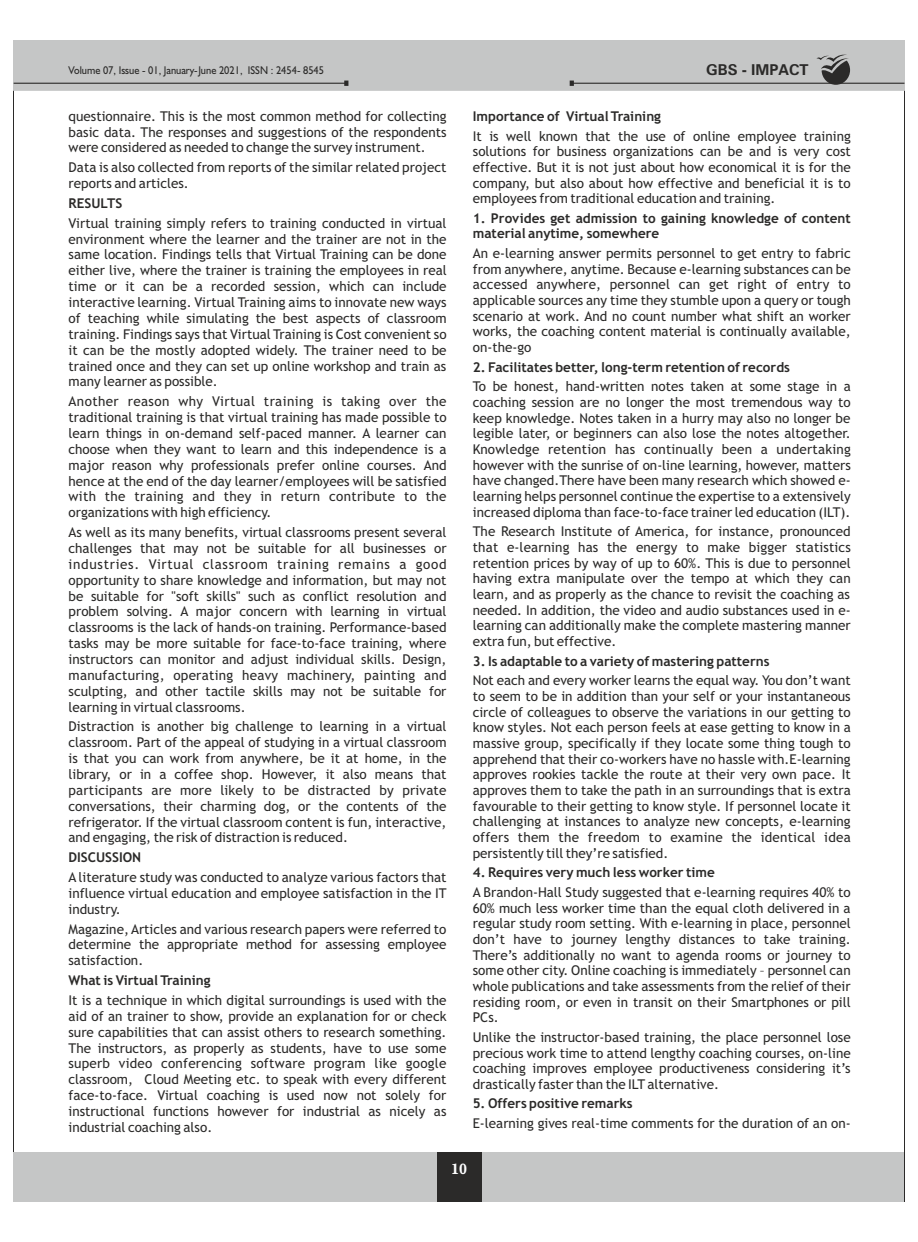
<style>
.page{position:relative;width:918px;height:1242px;background:#fff}
.page>*{position:absolute;margin:0;border:0;box-sizing:border-box;transform-origin:0 0}
.t1{font:700 15px "Zurich BT";color:#2b2a29}
.t2{font:700 15px "Aldine 721 BT";color:#fefefe;scale:1.06 1}
.t3{font:13.5px/15.9px "Trebuchet MS";color:#2b2a29;text-align:justify}
.t4{font:700 13.5px/15.8px "Trebuchet MS";color:#2b2a29}
.t5{font:11.25px "Humanist 521 BT";color:#2b2a29;scale:.92 1}
</style>
<div class="page">
<div style="left:14px;top:1152px;width:890px;height:50px;background:#c5c6c6"></div>
<div style="left:437px;top:1152px;width:44px;height:50px;background:#2b2a29"></div>
<div style="left:13px;top:40px;width:892px;height:51px;background:#c5c6c6"></div>
<p class="t5" style="left:69px;top:66px;width:279px">Volume 07, Issue - 01, January-June 2021, ISSN : 2454- 8545</p>
<p class="t1" style="left:706px;top:64px;width:104px">GBS - IMPACT</p>
<p class="t3" style="left:69px;top:109px;width:379px">questionnaire. This is the most common method for collecting basic data. The responses and suggestions of the respondents were considered as needed to change the survey instrument.</p>
<p class="t3" style="left:69px;top:161px;width:380px">Data is also collected from reports of the similar related project reports and articles.</p>
<p class="t4" style="left:69px;top:196px;width:55px">RESULTS</p>
<p class="t3" style="left:69px;top:216px;width:380px">Virtual training simply refers to training conducted in virtual environment where the learner and the trainer are not in the same location. Findings tells that Virtual Training can be done either live, where the trainer is training the employees in real time or it can be a recorded session, which can include interactive learning. Virtual Training aims to innovate new ways of teaching while simulating the best aspects of classroom training. Findings says that Virtual Training is Cost convenient so it can be the mostly adopted widely. The trainer need to be trained once and they can set up online workshop and train as many learner as possible.</p>
<p class="t3" style="left:69px;top:395px;width:380px">Another reason why Virtual training is taking over the traditional training is that virtual training has made possible to learn things in on-demand self-paced manner. A learner can choose when they want to learn and this independence is a major reason why professionals prefer online courses. And hence at the end of the day learner/employees will be satisfied with the training and they in return contribute to the organizations with high efficiency.</p>
<p class="t3" style="left:69px;top:526px;width:380px">As well as its many benefits, virtual classrooms present several challenges that may not be suitable for all businesses or industries. Virtual classroom training remains a good opportunity to share knowledge and information, but may not be suitable for "soft skills" such as conflict resolution and problem solving. A major concern with learning in virtual classrooms is the lack of hands-on training. Performance-based tasks may be more suitable for face-to-face training, where instructors can monitor and adjust individual skills. Design, manufacturing, operating heavy machinery, painting and sculpting, and other tactile skills may not be suitable for learning in virtual classrooms.</p>
<p class="t3" style="left:69px;top:720px;width:380px">Distraction is another big challenge to learning in a virtual classroom. Part of the appeal of studying in a virtual classroom is that you can work from anywhere, be it at home, in the library, or in a coffee shop. However, it also means that participants are more likely to be distracted by private conversations, their charming dog, or the contents of the refrigerator. If the virtual classroom content is fun, interactive, and engaging, the risk of distraction is reduced.</p>
<p class="t4" style="left:69px;top:851px;width:74px">DISCUSSION</p>
<p class="t3" style="left:69px;top:871px;width:380px">A literature study was conducted to analyze various factors that influence virtual education and employee satisfaction in the IT industry.</p>
<p class="t3" style="left:69px;top:922px;width:380px">Magazine, Articles and various research papers were referred to determine the appropriate method for assessing employee satisfaction.</p>
<p class="t4" style="left:69px;top:974px;width:144px">What is Virtual Training</p>
<p class="t3" style="left:68px;top:993px;width:380px">It is a technique in which digital surroundings is used with the aid of an trainer to show, provide an explanation for or check sure capabilities that can assist others to research something.<br>The instructors, as properly as students, have to use some superb video conferencing software program like google classroom, Cloud Meeting etc. to speak with every different face-to-face. Virtual coaching is used now not solely for instructional functions however for industrial as nicely as industrial coaching also.</p>
<p class="t4" style="left:473px;top:109px;width:190px">Importance of Virtual Training</p>
<p class="t3" style="left:473px;top:129px;width:380px">It is well known that the use of online employee training solutions for business organizations can be and is very cost effective. But it is not just about how economical it is for the company, but also about how effective and beneficial it is to employees from traditional education and training.</p>
<p class="t4" style="left:473px;top:211px;width:380px">1. Provides get admission to gaining knowledge of content material anytime, somewhere</p>
<p class="t3" style="left:473px;top:247px;width:380px">An e-learning answer permits personnel to get entry to fabric from anywhere, anytime. Because e-learning substances can be accessed anywhere, personnel can get right of entry to applicable sources any time they stumble upon a query or tough scenario at work. And no count number what shift an worker works, the coaching content material is continually available, on-the-go</p>
<p class="t4" style="left:473px;top:360px;width:319px">2. Facilitates better, long-term retention of records</p>
<p class="t3" style="left:473px;top:380px;width:380px">To be honest, hand-written notes taken at some stage in a coaching session are no longer the most tremendous way to keep knowledge. Notes taken in a hurry may also no longer be legible later, or beginners can also lose the notes altogether.<br>Knowledge retention has continually been a undertaking however with the sunrise of on-line learning, however, matters have changed.There have been many research which showed e&shy;learning helps personnel continue the expertise to a extensively increased diploma than face-to-face trainer led education (ILT).</p>
<p class="t3" style="left:473px;top:525px;width:380px">The Research Institute of America, for instance, pronounced that e-learning has the energy to make bigger statistics retention prices by way of up to 60%. This is due to personnel having extra manipulate over the tempo at which they can learn, and as properly as the chance to revisit the coaching as needed. In addition, the video and audio substances used in e&shy;learning can additionally make the complete mastering manner extra fun, but effective.</p>
<p class="t4" style="left:473px;top:654px;width:298px">3. Is adaptable to a variety of mastering patterns</p>
<p class="t3" style="left:473px;top:674px;width:380px">Not each and every worker learns the equal way. You don’t want to seem to be in addition than your self or your instantaneous circle of colleagues to observe the variations in our getting to know styles. Not each person feels at ease getting to know in a massive group, specifically if they locate some thing tough to apprehend that their co-workers have no hassle with.E-learning approves rookies tackle the route at their very own pace. It approves them to take the path in an surroundings that is extra favourable to their getting to know style. If personnel locate it challenging at instances to analyze new concepts, e-learning offers them the freedom to examine the identical idea persistently till they’re satisfied.</p>
<p class="t4" style="left:473px;top:866px;width:244px">4. Requires very much less worker time</p>
<p class="t3" style="left:473px;top:885px;width:380px">A Brandon-Hall Study suggested that e-learning requires 40% to 60% much less worker time than the equal cloth delivered in a regular study room setting. With e-learning in place, personnel don’t have to journey lengthy distances to take training.<br>There’s additionally no want to agenda rooms or journey to some other city. Online coaching is immediately – personnel can whole publications and take assessments from the relief of their residing room, or even in transit on their Smartphones or pill PCs.</p>
<p class="t3" style="left:473px;top:1030px;width:380px">Unlike the instructor-based training, the place personnel lose precious work time to attend lengthy coaching courses, on-line coaching improves employee productiveness considering it’s drastically faster than the ILT alternative.</p>
<p class="t4" style="left:473px;top:1097px;width:161px">5. Offers positive remarks</p>
<p class="t3" style="left:473px;top:1117px;width:379px">E-learning gives real-time comments for the duration of an on-</p>
<p class="t2" style="left:451px;top:1163px;width:16px">10</p>
</div>
